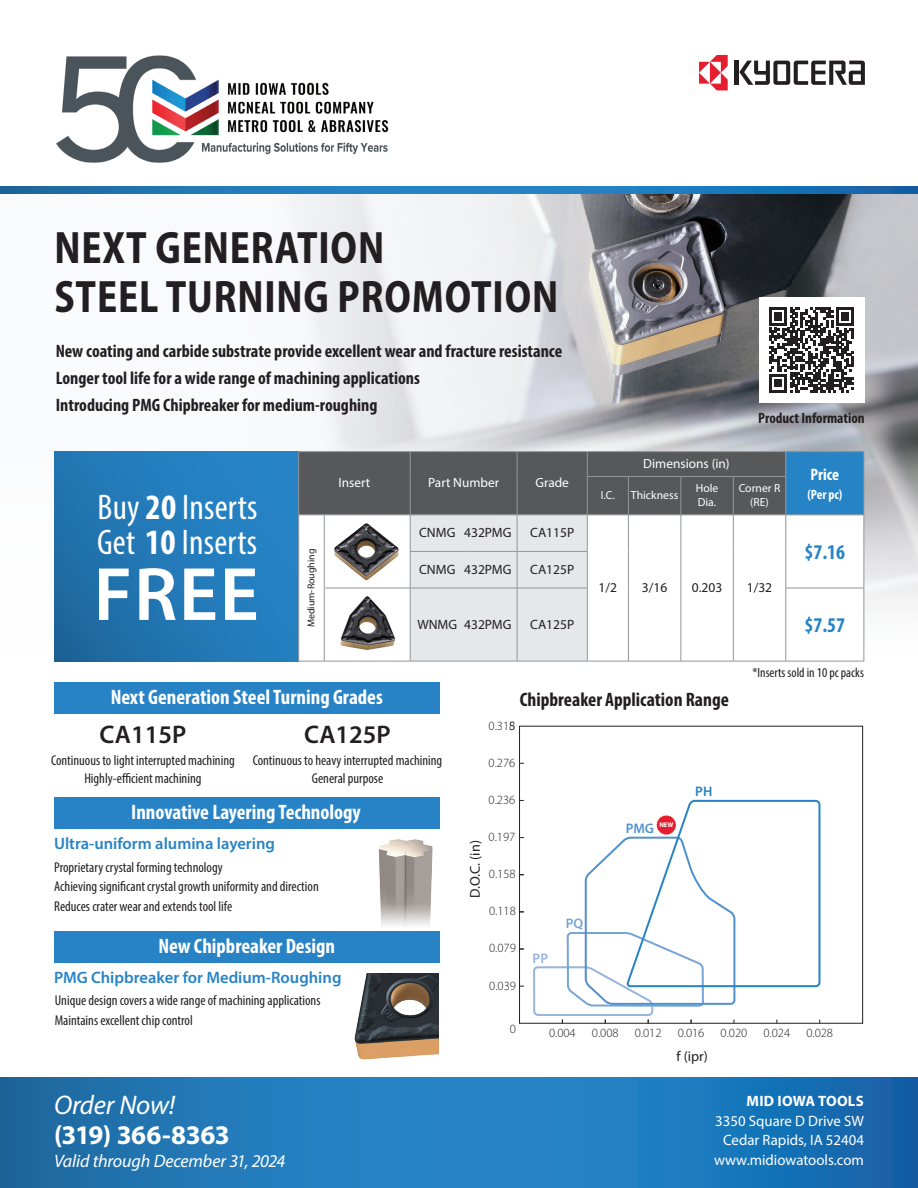
<style>
.page{position:relative;width:918px;height:1188px;background:#fff}
.page>*{position:absolute;margin:0;border:0;box-sizing:border-box;transform-origin:0 0}
.t1{font:600 76.2px "Myriad Pro";color:#fff}
.t2{font:700 semi-condensed 45.6px/48.9px "Myriad Pro";letter-spacing:.02em;color:#231f20;scale:.9 1}
.t3{font:condensed 35.7px/36px "Myriad Pro";letter-spacing:.005em;color:#fff}
.t4{font:700 27px "Myriad Pro";letter-spacing:-.015em;color:#fff}
.t5{font:italic 27px "Myriad Pro";letter-spacing:-.01em;color:#fff}
.t6{font:600 25.5px "Myriad Pro";color:#231f20}
.t7{font:700 condensed 21px "Myriad Pro";color:#fff}
.t8{font:700 condensed 21px "Myriad Pro";color:#2684c6}
.t9{font:700 condensed 19.5px "Myriad Pro";color:#231f20}
.t10{font:700 condensed 18px/27px "Myriad Pro";color:#231f20}
.t11{font:italic 18px "Myriad Pro";letter-spacing:-.01em;color:#fff}
.t12{font:700 condensed 16.65px "Myriad Pro";color:#fff}
.t13{font:600 16.5px "Myriad Pro";color:#2783c5}
.t14{font:15px/19.5px "Myriad Pro";color:#fff;text-align:right}
.t15{font:700 condensed 15px "Myriad Pro";color:#231f20}
.t16{font:700 15px "Myriad Pro";letter-spacing:.02em;color:#fff}
.t17{font:condensed 14.25px/19.5px "Myriad Pro";color:#231f20;text-align:center}
.t18{font:14.25px "Myriad Pro";color:#231f20}
.t19{font:600 13.8px "Myriad Pro";color:#5090cc}
.t20{font:600 13.8px "Myriad Pro";color:#95b5de}
.t21{font:600 13.8px "Myriad Pro";color:#77a4d6}
.t22{font:600 13.8px "Myriad Pro";color:#2783c5}
.t23{font:13.5px "Myriad Pro";color:#231f20}
.t24{font:condensed 13.5px "Myriad Pro";color:#231f20}
.t25{font:700 condensed 13.5px "Myriad Pro";color:#fff}
.t26{font:13.35px "Myriad Pro";color:#fff}
.t27{font:300 12.6px "Myriad Pro";color:#231f20}
.t28{font:11.7px/14.1px "Myriad Pro";color:#fff}
.t29{font:11.7px "Myriad Pro";color:#fff;scale:.96 1}
.t30{font:10.05px "Myriad Pro";color:#231f20}
.t31{font:700 6.75px "Myriad Pro";color:#fff}
.s1{font-weight:700}
</style>
<div class="page">
<img style="left:0;top:193px;width:918px;height:415px">
<hr style="left:735px;top:61px;width:4px;height:24px;background:#231f20">
<svg style="left:739px;top:61px;width:126px;height:24px"></svg>
<svg style="left:699px;top:55px;width:29px;height:35px"></svg>
<svg style="left:0;top:1078px;width:918px;height:110px;background:#2077b8"></svg>
<svg style="left:0;top:187px;width:918px;height:6px;background:#2077b8"></svg>
<img style="left:56px;top:55px;width:333px;height:108px">
<div style="left:759px;top:297px;width:106px;height:106px;background:#fff"></div>
<svg style="left:769px;top:307px;width:85px;height:85px"></svg>
<div style="left:54px;top:451px;width:244px;height:210px;background:linear-gradient(to right,#1f6ea7,#2684c7)"></div>
<div style="left:786px;top:452px;width:78px;height:63px;background:#2684c6"></div>
<svg style="left:787px;top:516px;width:77px;height:145px"></svg>
<hr style="left:864px;top:515px;width:1px;height:36px;background:#939598">
<hr style="left:864px;top:551px;width:1px;height:37px;background:#939598">
<hr style="left:864px;top:588px;width:1px;height:73px;background:#939598">
<hr style="left:786px;top:451px;width:78px;height:1px;background:#939598">
<svg style="left:298px;top:451px;width:489px;height:211px"></svg>
<svg style="left:864px;top:452px;width:1px;height:25px"></svg>
<hr style="left:864px;top:477px;width:1px;height:38px;background:#939598">
<hr style="left:786px;top:515px;width:78px;height:1px;background:#939598">
<hr style="left:786px;top:588px;width:78px;height:1px;background:#939598">
<hr style="left:786px;top:661px;width:78px;height:1px;background:#939598">
<img style="left:334px;top:523px;width:65px;height:57px">
<img style="left:340px;top:596px;width:55px;height:54px">
<img style="left:378px;top:839px;width:55px;height:87px">
<div style="left:54px;top:798px;width:386px;height:31px;background:#2783c5"></div>
<div style="left:54px;top:682px;width:386px;height:32px;background:#2783c5"></div>
<img style="left:354px;top:973px;width:85px;height:87px">
<div style="left:54px;top:931px;width:386px;height:31px;background:#2783c5"></div>
<svg style="left:532px;top:799px;width:289px;height:225px"></svg>
<h2 class="t2" style="left:54px;top:222px;width:561px">NEXT GENERATION<br>STEEL TURNING PROMOTION</h2>
<p class="t10" style="left:56px;top:337px;width:508px">New coating and carbide substrate provide excellent wear and fracture resistance<br>Longer tool life for a wide range of machining applications<br>Introducing PMG Chipbreaker for medium-roughing</p>
<p class="t15" style="left:758px;top:409px;width:108px">Product Information</p>
<h3 class="t3" style="left:97px;top:488px;width:162px">Buy <span class="s1">20</span> Inserts<br>Get <span class="s1">10</span> Inserts</h3>
<h1 class="t1" style="left:94px;top:546px;width:167px">FREE</h1>
<p class="t30" style="left:305px;top:627px;width:80px;rotate:-90deg">Medium-Roughing</p>
<p class="t26" style="left:339px;top:474px;width:33px">Insert</p>
<p class="t26" style="left:428px;top:474px;width:72px">Part Number</p>
<p class="t26" style="left:535px;top:474px;width:35px">Grade</p>
<p class="t23" style="left:419px;top:524px;width:94px">CNMG 432PMG</p>
<p class="t23" style="left:530px;top:524px;width:46px">CA115P</p>
<p class="t23" style="left:419px;top:561px;width:94px">CNMG 432PMG</p>
<p class="t23" style="left:530px;top:561px;width:46px">CA125P</p>
<p class="t26" style="left:643px;top:455px;width:88px">Dimensions (in)</p>
<p class="t12" style="left:811px;top:464px;width:30px">Price</p>
<p class="t28" style="left:696px;top:481px;width:24px">Hole<br>Dia.</p>
<p class="t28" style="left:739px;top:481px;width:43px;text-align:center">Corner R (RE)</p>
<p class="t29" style="left:601px;top:488px;width:16px">I.C.</p>
<p class="t28" style="left:631px;top:488px;width:49px">Thickness</p>
<p class="t25" style="left:807px;top:486px;width:37px">(Per pc)</p>
<p class="t23" style="left:599px;top:579px;width:20px">1/2</p>
<p class="t23" style="left:642px;top:579px;width:27px">3/16</p>
<p class="t23" style="left:692px;top:579px;width:32px">0.203</p>
<p class="t23" style="left:747px;top:579px;width:27px">1/32</p>
<h3 class="t8" style="left:804px;top:539px;width:42px">$7.16</h3>
<p class="t23" style="left:417px;top:616px;width:96px">WNMG 432PMG</p>
<p class="t23" style="left:530px;top:616px;width:46px">CA125P</p>
<h3 class="t8" style="left:804px;top:612px;width:42px">$7.57</h3>
<p class="t24" style="left:752px;top:665px;width:113px">*Inserts sold in 10 pc packs</p>
<h3 class="t7" style="left:111px;top:684px;width:274px">Next Generation Steel Turning Grades</h3>
<h3 class="t6" style="left:100px;top:718px;width:88px">CA115P</h3>
<p class="t17" style="left:51px;top:751px;width:185px;line-height:18px">Continuous to light interrupted machining<br>Highly-efficient machining</p>
<h3 class="t6" style="left:304px;top:718px;width:88px">CA125P</h3>
<p class="t17" style="left:253px;top:751px;width:191px;line-height:18px">Continuous to heavy interrupted machining<br>General purpose</p>
<h3 class="t7" style="left:131px;top:799px;width:231px">Innovative Layering Technology</h3>
<p class="t13" style="left:54px;top:833px;width:223px">Ultra-uniform alumina layering</p>
<p class="t17" style="left:54px;top:857px;width:266px;text-align:left">Proprietary crystal forming technology<br>Achieving significant crystal growth uniformity and direction<br>Reduces crater wear and extends tool life</p>
<h3 class="t7" style="left:158px;top:933px;width:178px">New Chipbreaker Design</h3>
<p class="t13" style="left:54px;top:967px;width:289px">PMG Chipbreaker for Medium-Roughing</p>
<p class="t17" style="left:55px;top:991px;width:267px;text-align:left">Unique design covers a wide range of machining applications<br>Maintains excellent chip control</p>
<h3 class="t5" style="left:54px;top:1089px;width:123px">Order Now!</h3>
<h3 class="t4" style="left:54px;top:1118px;width:177px">(319) 366-8363</h3>
<p class="t11" style="left:54px;top:1150px;width:233px">Valid through December 31, 2024</p>
<h3 class="t9" style="left:520px;top:687px;width:211px">Chipbreaker Application Range</h3>
<p class="t27" style="left:489px;top:718px;width:28px">0.3158</p>
<p class="t27" style="left:489px;top:755px;width:28px">0.276</p>
<p class="t27" style="left:489px;top:792px;width:28px">0.236</p>
<p class="t27" style="left:489px;top:829px;width:28px">0.197</p>
<p class="t18" style="left:466px;top:898px;width:59px;rotate:-90deg">D.O.C. (in)</p>
<p class="t27" style="left:489px;top:867px;width:28px">0.158</p>
<p class="t27" style="left:489px;top:903px;width:28px">0.118</p>
<p class="t27" style="left:489px;top:941px;width:28px">0.079</p>
<p class="t27" style="left:489px;top:978px;width:28px">0.039</p>
<p class="t20" style="left:533px;top:949px;width:17px">PP</p>
<p class="t21" style="left:566px;top:915px;width:19px">PQ</p>
<p class="t31" style="left:660px;top:820px;width:15px">NEW</p>
<p class="t19" style="left:626px;top:819px;width:30px">PMG</p>
<p class="t22" style="left:695px;top:783px;width:19px">PH</p>
<p class="t27" style="left:510px;top:1021px;width:8px">0</p>
<p class="t27" style="left:592px;top:1025px;width:28px">0.008</p>
<p class="t27" style="left:635px;top:1025px;width:28px">0.012</p>
<p class="t27" style="left:678px;top:1025px;width:28px">0.016</p>
<p class="t27" style="left:721px;top:1025px;width:28px">0.020</p>
<p class="t27" style="left:763px;top:1025px;width:28px">0.024</p>
<p class="t27" style="left:806px;top:1025px;width:28px">0.028</p>
<p class="t18" style="left:677px;top:1048px;width:33px">f (ipr)</p>
<p class="t27" style="left:549px;top:1025px;width:28px">0.004</p>
<p class="t16" style="left:747px;top:1091px;width:119px">MID IOWA TOOLS</p>
<p class="t14" style="left:714px;top:1111px;width:151px">3350 Square D Drive SW<br>Cedar Rapids, IA 52404 www.midiowatools.com</p>
</div>
